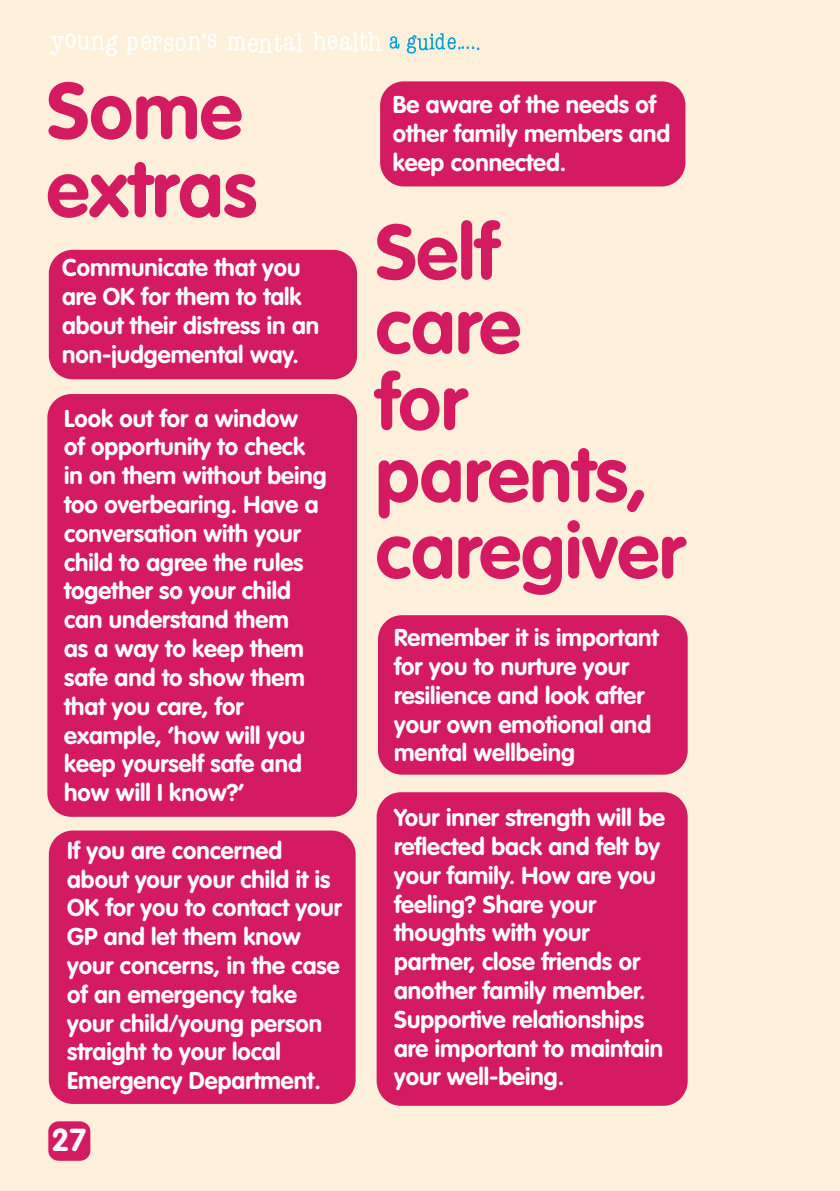
<style>
.page{position:relative;width:840px;height:1191px;background:#fff}
.page>*{position:absolute;margin:0;border:0;box-sizing:border-box;transform-origin:0 0}
.t1{font:700 78.6px/78.2px "VAG Rounded";color:#d41b61}
.t2{font:700 76.8px/74.6px "VAG Rounded";color:#d41b61}
.t3{font:700 31.4px "VAG Rounded";color:#fff}
.t4{font:700 24px/28.8px "VAG Rounded";color:#fff}
</style>
<div class="page">
<div style="left:0;top:0;width:839px;height:1191px;background:#fef0db"></div>
<svg style="left:51px;top:34px;width:66px;height:23px"></svg>
<svg style="left:126px;top:33px;width:90px;height:22px"></svg>
<svg style="left:227px;top:33px;width:75px;height:20px"></svg>
<svg style="left:313px;top:32px;width:68px;height:19px"></svg>
<svg style="left:389px;top:36px;width:10px;height:13px"></svg>
<svg style="left:406px;top:33px;width:73px;height:21px"></svg>
<div style="left:48px;top:1121px;width:42px;height:39px;background:#d41b61;border-radius:10px"></div>
<div style="left:49px;top:250px;width:308px;height:129px;background:#d41b61;border-radius:24px"></div>
<div style="left:47px;top:394px;width:310px;height:423px;background:#d41b61;border-radius:24px"></div>
<div style="left:380px;top:81px;width:305px;height:105px;background:#d41b61;border-radius:24px"></div>
<div style="left:49px;top:830px;width:306px;height:274px;background:#d41b61;border-radius:24px"></div>
<div style="left:378px;top:615px;width:309px;height:159px;background:#d41b61;border-radius:24px"></div>
<div style="left:376px;top:792px;width:311px;height:313px;background:#d41b61;border-radius:24px"></div>
<h1 class="t1" style="left:47px;top:71px;width:211px">Some extras</h1>
<p class="t4" style="left:62px;top:253px;width:258px">Communicate that you are OK for them to talk about their distress in an non-judgemental way.</p>
<p class="t4" style="left:64px;top:403px;width:264px">Look out for a window<br>of opportunity to check in on them without being too overbearing. Have a conversation with your child to agree the rules together so your child can understand them<br>as a way to keep them safe and to show them that you care, for example, ‘how will you keep yourself safe and how will I know?’</p>
<p class="t4" style="left:67px;top:835px;width:276px">If you are concerned about your your child it is<br>OK for you to contact your<br>GP and let them know your concerns, in the case of an emergency take your child/young person straight to your local<br>Emergency Department.</p>
<h3 class="t3" style="left:51px;top:1121px;width:36px">27</h3>
<p class="t4" style="left:392px;top:90px;width:279px">Be aware of the needs of other family members and keep connected.</p>
<h2 class="t2" style="left:375px;top:214px;width:310px">Self<br>care<br>for parents, caregiver</h2>
<p class="t4" style="left:394px;top:623px;width:266px">Remember it is important for you to nurture your resilience and look after your own emotional and mental wellbeing</p>
<p class="t4" style="left:394px;top:803px;width:272px">Your inner strength will be reflected back and felt by your family. How are you feeling? Share your thoughts with your partner, close friends or another family member.<br>Supportive relationships are important to maintain your well-being.</p>
</div>
